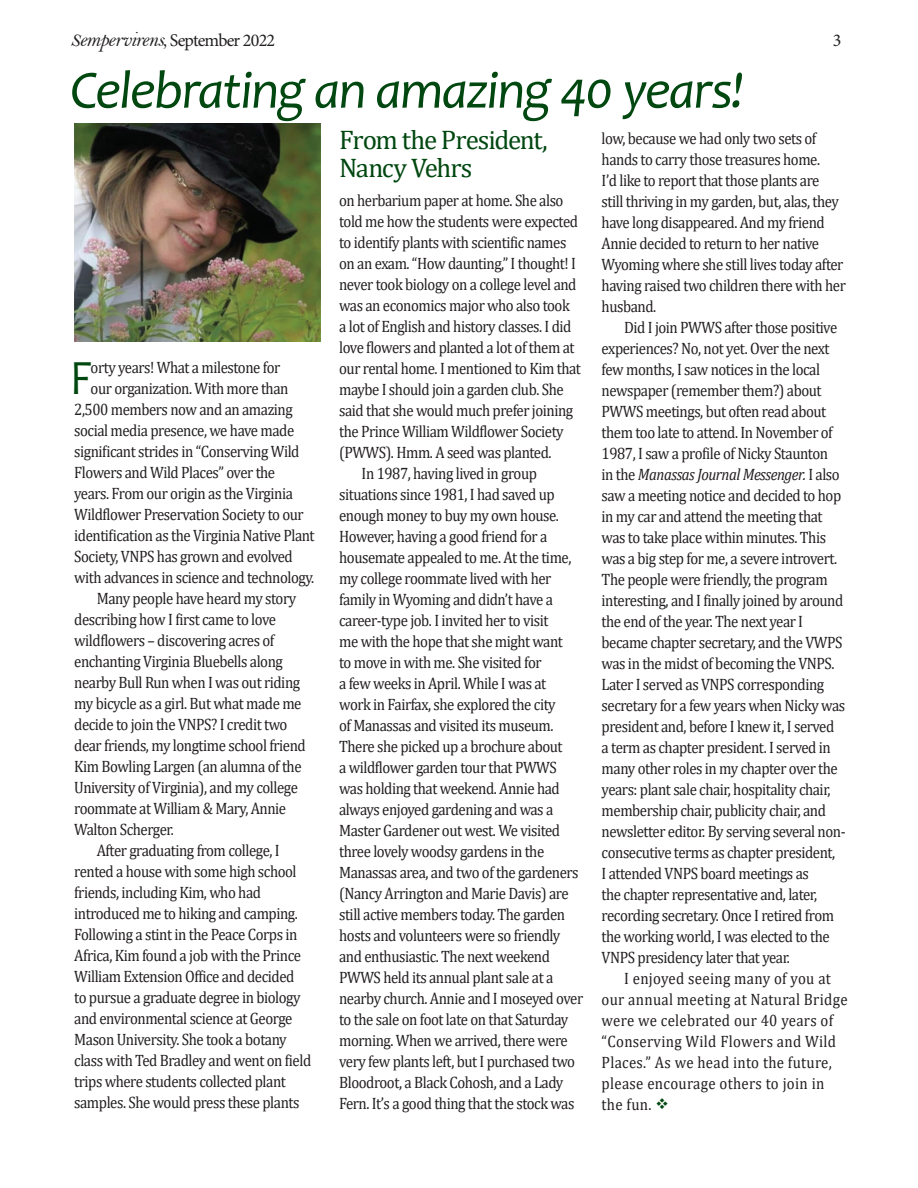
<style>
.page{position:relative;width:918px;height:1188px;background:#fff}
.page>*{position:absolute;margin:0;border:0;box-sizing:border-box;transform-origin:0 0}
.t1{font:italic 54px "Candara";letter-spacing:-.03em;color:#004710}
.t2{font:49.5px "Candara";color:#004710;scale:.9 1}
.t3{font:27px/28.5px "Cambria";letter-spacing:-.04em;color:#004710}
.t4{font:18px "Minion Pro";letter-spacing:-.045em;color:#231f20}
.t5{font:16.5px/21px "Cambria";letter-spacing:-.03em;color:#231f20;scale:.9 1}
.t6{font:16.5px/21px "Cambria";letter-spacing:.02em;color:#231f20;scale:.9 1}
.s1{font-family:"Bell MT Italic"}
.s2{font-family:"Bell MT Italic";font-size:21px}
.s3{font-style:italic}
.s4{color:#004710}
</style>
<div class="page">
<img style="left:74px;top:123px;width:247px;height:219px">
<p class="t4" style="left:70px;top:29px;width:206px"><span class="s1">S</span><span class="s2">empervirens</span><span class="s1">,</span> September 2022</p>
<p class="t4" style="left:833px;top:29px;width:10px">3</p>
<h1 class="t1" style="left:70px;top:56px;width:676px">Celebrating an amazing 40 years!</h1>
<h2 class="t2" style="left:70px;top:347px;width:26px">F</h2>
<p class="t5" style="left:91px;top:357px;width:212px">orty years! What a milestone for</p>
<p class="t5" style="left:91px;top:378px;width:221px">our organization. With more than</p>
<p class="t5" style="left:74px;top:399px;width:244px">2,500 members now and an amazing</p>
<p class="t5" style="left:74px;top:420px;width:246px">social media presence, we have made</p>
<p class="t5" style="left:74px;top:441px;width:252px">significant strides in “Conserving Wild</p>
<p class="t5" style="left:74px;top:462px;width:225px">Flowers and Wild Places” over the</p>
<p class="t5" style="left:74px;top:483px;width:245px">years. From our origin as the Virginia</p>
<p class="t5" style="left:74px;top:504px;width:257px">Wildflower Preservation Society to our</p>
<p class="t5" style="left:74px;top:525px;width:269px">identification as the Virginia Native Plant</p>
<p class="t5" style="left:74px;top:546px;width:244px">Society, VNPS has grown and evolved</p>
<p class="t5" style="left:74px;top:567px;width:268px">with advances in science and technology.</p>
<p class="t5" style="left:97px;top:588px;width:223px">Many people have heard my story</p>
<p class="t5" style="left:74px;top:609px;width:226px">describing how I first came to love</p>
<p class="t5" style="left:74px;top:630px;width:224px">wildflowers – discovering acres of</p>
<p class="t5" style="left:74px;top:651px;width:233px">enchanting Virginia Bluebells along</p>
<p class="t5" style="left:74px;top:672px;width:253px">nearby Bull Run when I was out riding</p>
<p class="t5" style="left:74px;top:693px;width:254px">my bicycle as a girl. But what made me</p>
<p class="t5" style="left:74px;top:714px;width:238px">decide to join the VNPS? I credit two</p>
<p class="t5" style="left:74px;top:735px;width:259px">dear friends, my longtime school friend</p>
<p class="t5" style="left:74px;top:756px;width:254px">Kim Bowling Largen (an alumna of the</p>
<p class="t5" style="left:74px;top:777px;width:250px">University of Virginia), and my college</p>
<p class="t5" style="left:74px;top:798px;width:237px">roommate at William &amp; Mary, Annie</p>
<p class="t5" style="left:74px;top:819px;width:112px">Walton Scherger.</p>
<p class="t5" style="left:97px;top:840px;width:205px">After graduating from college, I</p>
<p class="t5" style="left:74px;top:861px;width:249px">rented a house with some high school</p>
<p class="t5" style="left:74px;top:882px;width:209px">friends, including Kim, who had</p>
<p class="t5" style="left:74px;top:903px;width:250px">introduced me to hiking and camping.</p>
<p class="t5" style="left:74px;top:924px;width:249px">Following a stint in the Peace Corps in</p>
<p class="t5" style="left:74px;top:945px;width:254px">Africa, Kim found a job with the Prince</p>
<p class="t5" style="left:74px;top:966px;width:246px">William Extension Office and decided</p>
<p class="t5" style="left:74px;top:987px;width:253px">to pursue a graduate degree in biology</p>
<p class="t5" style="left:74px;top:1008px;width:244px">and environmental science at George</p>
<p class="t5" style="left:74px;top:1029px;width:238px">Mason University. She took a botany</p>
<p class="t5" style="left:74px;top:1050px;width:265px">class with Ted Bradley and went on field</p>
<p class="t5" style="left:74px;top:1071px;width:237px">trips where students collected plant</p>
<p class="t5" style="left:74px;top:1092px;width:252px">samples. She would press these plants</p>
<h3 class="t3" style="left:339px;top:125px;width:210px">From the President,<br>Nancy Vehrs</h3>
<p class="t5" style="left:339px;top:190px;width:251px">on herbarium paper at home. She also</p>
<p class="t5" style="left:339px;top:211px;width:267px">told me how the students were expected</p>
<p class="t5" style="left:339px;top:232px;width:254px">to identify plants with scientific names</p>
<p class="t5" style="left:339px;top:253px;width:265px">on an exam. “How daunting,” I thought! I</p>
<p class="t5" style="left:339px;top:274px;width:265px">never took biology on a college level and</p>
<p class="t5" style="left:339px;top:295px;width:258px">was an economics major who also took</p>
<p class="t5" style="left:339px;top:316px;width:260px">a lot of English and history classes. I did</p>
<p class="t5" style="left:339px;top:337px;width:263px">love flowers and planted a lot of them at</p>
<p class="t5" style="left:339px;top:358px;width:270px">our rental home. I mentioned to Kim that</p>
<p class="t5" style="left:339px;top:379px;width:251px">maybe I should join a garden club. She</p>
<p class="t5" style="left:339px;top:400px;width:262px">said that she would much prefer joining</p>
<p class="t5" style="left:339px;top:421px;width:251px">the Prince William Wildflower Society</p>
<p class="t5" style="left:339px;top:442px;width:238px">(PWWS). Hmm. A seed was planted.</p>
<p class="t5" style="left:362px;top:463px;width:196px">In 1987, having lived in group</p>
<p class="t5" style="left:339px;top:484px;width:241px">situations since 1981, I had saved up</p>
<p class="t5" style="left:339px;top:505px;width:246px">enough money to buy my own house.</p>
<p class="t5" style="left:339px;top:526px;width:233px">However, having a good friend for a</p>
<p class="t5" style="left:339px;top:547px;width:260px">housemate appealed to me. At the time,</p>
<p class="t5" style="left:339px;top:568px;width:237px">my college roommate lived with her</p>
<p class="t5" style="left:339px;top:589px;width:239px">family in Wyoming and didn’t have a</p>
<p class="t5" style="left:339px;top:610px;width:234px">career-type job. I invited her to visit</p>
<p class="t5" style="left:339px;top:631px;width:250px">me with the hope that she might want</p>
<p class="t5" style="left:339px;top:652px;width:227px">to move in with me. She visited for</p>
<p class="t5" style="left:339px;top:673px;width:232px">a few weeks in April. While I was at</p>
<p class="t5" style="left:339px;top:694px;width:242px">work in Fairfax, she explored the city</p>
<p class="t5" style="left:339px;top:715px;width:240px">of Manassas and visited its museum.</p>
<p class="t5" style="left:339px;top:736px;width:250px">There she picked up a brochure about</p>
<p class="t5" style="left:339px;top:757px;width:243px">a wildflower garden tour that PWWS</p>
<p class="t5" style="left:339px;top:778px;width:247px">was holding that weekend. Annie had</p>
<p class="t5" style="left:339px;top:799px;width:239px">always enjoyed gardening and was a</p>
<p class="t5" style="left:339px;top:820px;width:247px">Master Gardener out west. We visited</p>
<p class="t5" style="left:339px;top:841px;width:229px">three lovely woodsy gardens in the</p>
<p class="t5" style="left:339px;top:862px;width:268px">Manassas area, and two of the gardeners</p>
<p class="t5" style="left:339px;top:883px;width:257px">(Nancy Arrington and Marie Davis) are</p>
<p class="t5" style="left:339px;top:904px;width:253px">still active members today. The garden</p>
<p class="t5" style="left:339px;top:925px;width:247px">hosts and volunteers were so friendly</p>
<p class="t5" style="left:339px;top:946px;width:236px">and enthusiastic. The next weekend</p>
<p class="t5" style="left:339px;top:967px;width:240px">PWWS held its annual plant sale at a</p>
<p class="t5" style="left:339px;top:988px;width:273px">nearby church. Annie and I moseyed over</p>
<p class="t5" style="left:339px;top:1009px;width:256px">to the sale on foot late on that Saturday</p>
<p class="t5" style="left:339px;top:1030px;width:256px">morning. When we arrived, there were</p>
<p class="t5" style="left:339px;top:1051px;width:264px">very few plants left, but I purchased two</p>
<p class="t5" style="left:339px;top:1072px;width:251px">Bloodroot, a Black Cohosh, and a Lady</p>
<p class="t5" style="left:339px;top:1093px;width:263px">Fern. It’s a good thing that the stock was</p>
<p class="t5" style="left:602px;top:127px;width:273px">low, because we had only two sets of hands to carry those treasures home.<br>I’d like to report that those plants are<br>still thriving in my garden, but, alas, they have long disappeared. And my friend Annie decided to return to her native Wyoming where she still lives today after having raised two children there with her husband.</p>
<p class="t5" style="left:602px;top:317px;width:273px;text-indent:22px">Did I join PWWS after those positive experiences? No, not yet. Over the next few months, I saw notices in the local newspaper (remember them?) about PWWS meetings, but often read about them too late to attend. In November of 1987, I saw a profile of Nicky Staunton<br>in the <span class="s3">Manassas Journal Messenger.</span> I also saw a meeting notice and decided to hop in my car and attend the meeting that was to take place within minutes. This was a big step for me, a severe introvert.<br>The people were friendly, the program interesting, and I finally joined by around the end of the year. The next year I became chapter secretary, and the VWPS was in the midst of becoming the VNPS.<br>Later I served as VNPS corresponding secretary for a few years when Nicky was president and, before I knew it, I served a term as chapter president. I served in many other roles in my chapter over the years: plant sale chair, hospitality chair, membership chair, publicity chair, and newsletter editor. By serving several non&shy;consecutive terms as chapter president,<br>I attended VNPS board meetings as<br>the chapter representative and, later, recording secretary. Once I retired from the working world, I was elected to the VNPS presidency later that year.</p>
<p class="t6" style="left:602px;top:968px;width:275px;text-indent:22px">I enjoyed seeing many of you at our annual meeting at Natural Bridge were we celebrated our 40 years of “Conserving Wild Flowers and Wild<br>Places.” As we head into the future, please encourage others to join in the fun. <span class="s4">❖</span></p>
</div>
